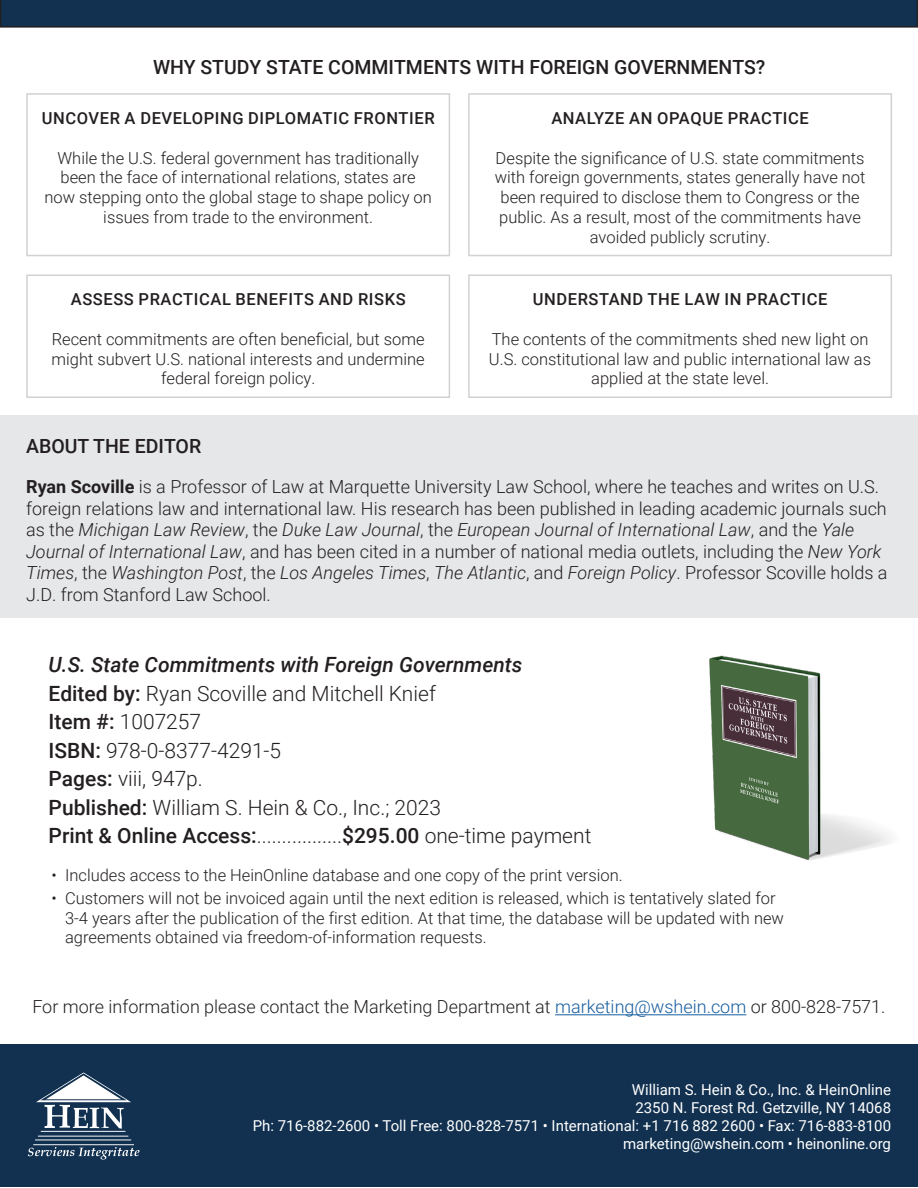
<style>
.page{position:relative;width:918px;height:1188px;background:#fff}
.page>*{position:absolute;margin:0;border:0;box-sizing:border-box;transform-origin:0 0}
.t1{font:300 21px "Roboto";color:#231f20}
.t2{font:italic 500 21px "Roboto";color:#231f20}
.t3{font:500 19.5px "Roboto";color:#231f20}
.t4{font:300 18px/21.6px "Roboto";color:#231f20}
.Text{font:300 16.5px/19.8px "Roboto";color:#231f20;text-align:center}
.Text-2{font:500 16.5px "Roboto";letter-spacing:.035em;color:#231f20}
.t5{font:15px "Roboto";color:#fff}
.s1{font-weight:700}
.s2{font-style:italic}
.s3{font-weight:500}
.s4{color:#175d9e}
</style>
<div class="page">
<div style="left:0;top:415px;width:918px;height:202px;background:#e6e7e9"></div>
<div style="left:1px;top:1045px;width:917px;height:142px;background:#123150"></div>
<svg style="left:28px;top:1072px;width:111px;height:88px"></svg>
<hr style="left:555px;top:1014px;width:191px;height:1px;background:#175d9e">
<img style="left:709px;top:655px;width:182px;height:205px">
<div style="left:26px;top:93px;width:424px;height:163px;border:2px solid #d1d2d4"></div>
<div style="left:468px;top:93px;width:424px;height:163px;border:2px solid #d1d2d4"></div>
<div style="left:26px;top:274px;width:424px;height:124px;border:2px solid #d1d2d4"></div>
<div style="left:468px;top:274px;width:424px;height:124px;border:2px solid #d1d2d4"></div>
<svg style="left:0;top:0;width:918px;height:28px"></svg>
<p class="t3" style="left:153px;top:54px;width:614px">WHY STUDY STATE COMMITMENTS WITH FOREIGN GOVERNMENTS?</p>
<p class="Text-2" style="left:42px;top:107px;width:394px">UNCOVER A DEVELOPING DIPLOMATIC FRONTIER</p>
<p class="Text" style="left:44px;top:147px;width:389px">While the U.S. federal government has traditionally been the face of international relations, states are now stepping onto the global stage to shape policy on issues from trade to the environment.</p>
<p class="Text-2" style="left:551px;top:107px;width:259px">ANALYZE AN OPAQUE PRACTICE</p>
<p class="Text" style="left:495px;top:147px;width:372px">Despite the significance of U.S. state commitments with foreign governments, states generally have not been required to disclose them to Congress or the public. As a result, most of the commitments have avoided publicly scrutiny.</p>
<p class="Text-2" style="left:71px;top:288px;width:336px">ASSESS PRACTICAL BENEFITS AND RISKS</p>
<p class="Text" style="left:52px;top:329px;width:375px">Recent commitments are often beneficial, but some might subvert U.S. national interests and undermine federal foreign policy.</p>
<p class="Text-2" style="left:533px;top:288px;width:296px">UNDERSTAND THE LAW IN PRACTICE</p>
<p class="Text" style="left:489px;top:329px;width:384px">The contents of the commitments shed new light on<br>U.S. constitutional law and public international law as applied at the state level.</p>
<p class="t3" style="left:26px;top:433px;width:177px">ABOUT THE EDITOR</p>
<p class="t4" style="left:26px;top:475px;width:863px"><span class="s1">Ryan Scoville</span> is a Professor of Law at Marquette University Law School, where he teaches and writes on U.S. foreign relations law and international law. His research has been published in leading academic journals such as the <span class="s2">Michigan Law Review</span>, the <span class="s2">Duke Law Journal</span>, the <span class="s2">European Journal of International Law</span>, and the <span class="s2">Yale Journal of International Law</span>, and has been cited in a number of national media outlets, including the <span class="s2">New York Times</span>, the <span class="s2">Washington Post</span>, the <span class="s2">Los Angeles Times</span>, <span class="s2">The Atlantic</span>, and <span class="s2">Foreign Policy</span>. Professor Scoville holds a J.D. from Stanford Law School.</p>
<p class="t2" style="left:49px;top:650px;width:475px">U.S. State Commitments with Foreign Governments</p>
<p class="t1" style="left:49px;top:679px;width:389px"><span class="s3">Edited by:</span> Ryan Scoville and Mitchell Knief</p>
<p class="t1" style="left:49px;top:707px;width:154px"><span class="s3">Item #:</span> 1007257</p>
<p class="t1" style="left:49px;top:736px;width:234px"><span class="s3">ISBN:</span> 978-0-8377-4291-5</p>
<p class="t1" style="left:49px;top:764px;width:156px"><span class="s3">Pages:</span> viii, 947p.</p>
<p class="t1" style="left:49px;top:793px;width:394px"><span class="s3">Published:</span> William S. Hein &amp; Co., Inc.; 2023</p>
<p class="t1" style="left:49px;top:821px;width:544px"><span class="s3">Print &amp; Online Access:</span>.................<span class="s3">$295.00</span> one-time payment</p>
<p class="Text" style="left:52px;top:865px;width:573px">• Includes access to the HeinOnline database and one copy of the print version.</p>
<p class="Text" style="left:65px;top:887px;width:720px;text-align:left;text-indent:-14px">• Customers will not be invoiced again until the next edition is released, which is tentatively slated for<br>3-4 years after the publication of the first edition. At that time, the database will be updated with new agreements obtained via freedom-of-information requests.</p>
<p class="t4" style="left:32px;top:996px;width:855px">For more information please contact the Marketing Department at <span class="s4">marketing@wshein.com</span> or 800-828-7571.</p>
<p class="t5" style="left:632px;top:1079px;width:261px">William S. Hein &amp; Co., Inc. &amp; HeinOnline</p>
<p class="t5" style="left:635px;top:1097px;width:257px">2350 N. Forest Rd. Getzville, NY 14068</p>
<p class="t5" style="left:253px;top:1115px;width:640px">Ph: 716-882-2600 • Toll Free: 800-828-7571 • International: +1 716 882 2600 • Fax: 716-883-8100</p>
<p class="t5" style="left:623px;top:1133px;width:269px">marketing@wshein.com • heinonline.org</p>
</div>
